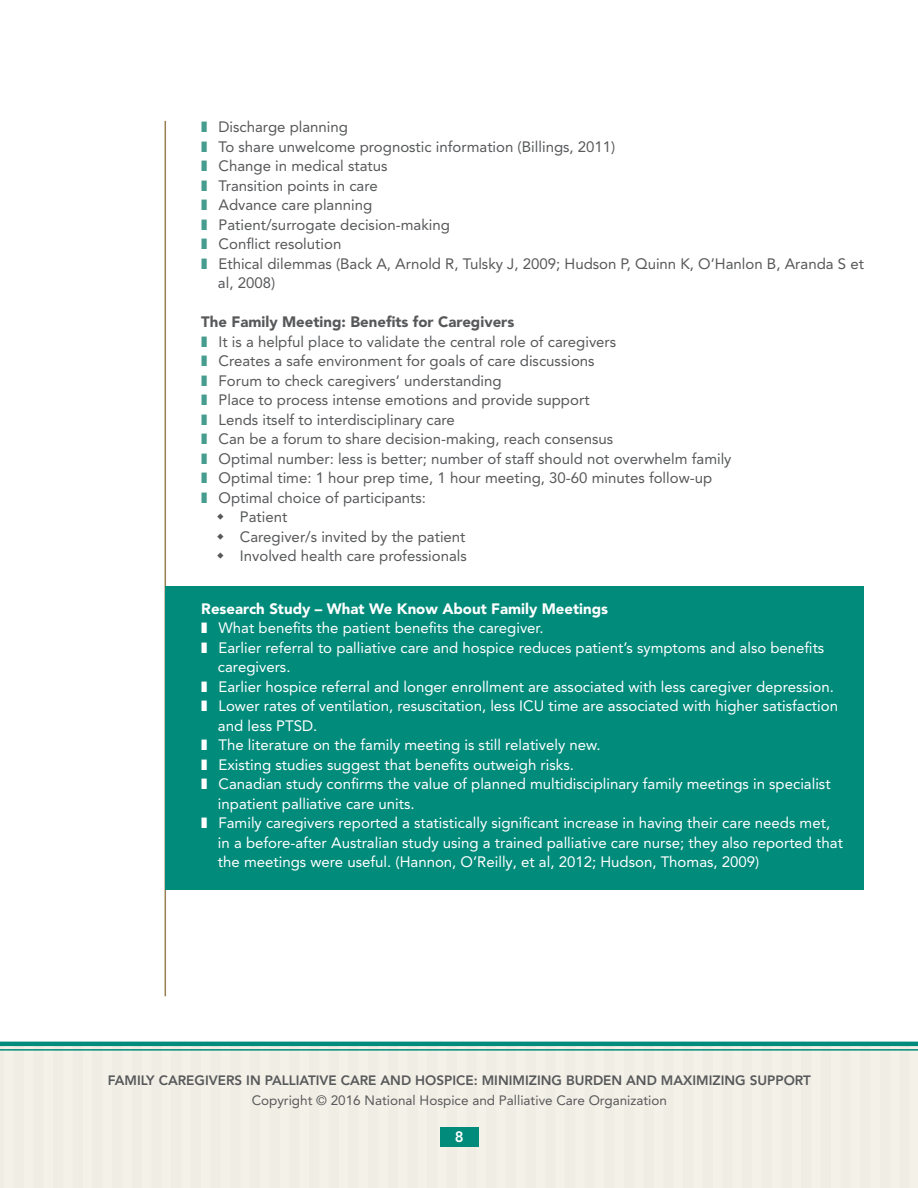
<style>
.page{position:relative;width:918px;height:1188px;background:#fff}
.page>*{position:absolute;margin:0;border:0;box-sizing:border-box;transform-origin:0 0}
.t1{font:15px/19.5px "Avenir LT Pro";color:#fff}
.t2{font:15px/19.5px "Avenir LT Pro";color:#57585a}
.t3{font:900 15px "Avenir LT Pro";color:#fff}
.t4{font:900 15px "Avenir LT Pro";color:#57585a}
.t5{font:800 15px "Avenir";color:#fff}
.t6{font:800 13.5px "Avenir";color:#57585a}
.t7{font:13.5px "Avenir";color:#57585a}
</style>
<div class="page">
<div style="left:0;top:1046px;width:918px;height:142px;background:#f0eee5"></div>
<hr style="left:0;top:1042px;width:918px;height:4px;background:#008b7b">
<hr style="left:0;top:1049px;width:918px;height:2px;background:#008b7b">
<div style="left:440px;top:1127px;width:39px;height:20px;background:#008b7b"></div>
<hr style="left:165px;top:121px;width:1px;height:875px;background:#977f53">
<div style="left:165px;top:586px;width:699px;height:303px;background:#008b7b"></div>
<p class="t2" style="left:218px;top:119px;width:647px">Discharge planning<br>To share unwelcome prognostic information (Billings, 2011)<br>Change in medical status<br>Transition points in care<br>Advance care planning<br>Patient/surrogate decision-making<br>Conflict resolution<br>Ethical dilemmas (Back A, Arnold R, Tulsky J, 2009; Hudson P, Quinn K, O’Hanlon B, Aranda S et al, 2008)</p>
<p class="t4" style="left:201px;top:317px;width:315px">The Family Meeting: Benefits for Caregivers</p>
<p class="t2" style="left:219px;top:333px;width:399px">It is a helpful place to validate the central role of caregivers</p>
<p class="t2" style="left:219px;top:353px;width:378px">Creates a safe environment for goals of care discussions</p>
<p class="t2" style="left:219px;top:372px;width:285px">Forum to check caregivers’ understanding</p>
<p class="t2" style="left:219px;top:392px;width:373px">Place to process intense emotions and provide support</p>
<p class="t2" style="left:219px;top:411px;width:238px">Lends itself to interdisciplinary care</p>
<p class="t2" style="left:219px;top:431px;width:396px">Can be a forum to share decision-making, reach consensus</p>
<p class="t2" style="left:219px;top:450px;width:515px">Optimal number: less is better; number of staff should not overwhelm family</p>
<p class="t2" style="left:219px;top:470px;width:495px">Optimal time: 1 hour prep time, 1 hour meeting, 30-60 minutes follow-up</p>
<p class="t2" style="left:219px;top:489px;width:209px">Optimal choice of participants:</p>
<p class="t2" style="left:240px;top:509px;width:49px">Patient</p>
<p class="t2" style="left:240px;top:528px;width:227px">Caregiver/s invited by the patient</p>
<p class="t2" style="left:240px;top:548px;width:228px">Involved health care professionals</p>
<p class="t3" style="left:201px;top:603px;width:408px">Research Study – What We Know About Family Meetings</p>
<p class="t1" style="left:218px;top:620px;width:627px">What benefits the patient benefits the caregiver.<br>Earlier referral to palliative care and hospice reduces patient’s symptoms and also benefits caregivers.<br>Earlier hospice referral and longer enrollment are associated with less caregiver depression.<br>Lower rates of ventilation, resuscitation, less ICU time are associated with higher satisfaction and less PTSD.<br>The literature on the family meeting is still relatively new.<br>Existing studies suggest that benefits outweigh risks.<br>Canadian study confirms the value of planned multidisciplinary family meetings in specialist inpatient palliative care units.<br>Family caregivers reported a statistically significant increase in having their care needs met, in a before-after Australian study using a trained palliative care nurse; they also reported that the meetings were useful. (Hannon, O’Reilly, et al, 2012; Hudson, Thomas, 2009)</p>
<p class="t6" style="left:108px;top:1070px;width:705px">FAMILY CAREGIVERS IN PALLIATIVE CARE AND HOSPICE: MINIMIZING BURDEN AND MAXIMIZING SUPPORT</p>
<p class="t7" style="left:252px;top:1089px;width:417px">Copyright © 2016 National Hospice and Palliative Care Organization</p>
<p class="t5" style="left:455px;top:1125px;width:10px">8</p>
</div>
